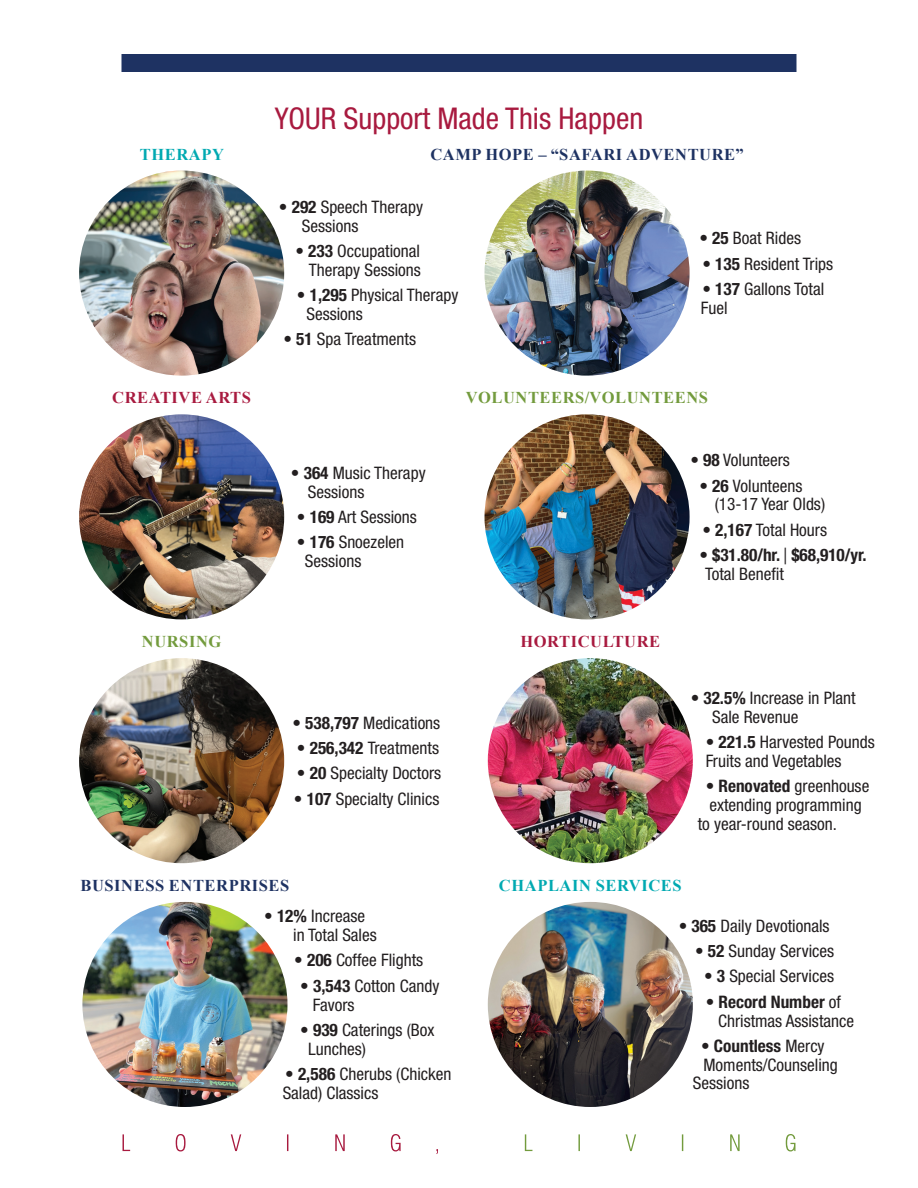
<style>
.page{position:relative;width:918px;height:1188px;background:#fff}
.page>*{position:absolute;margin:0;border:0;box-sizing:border-box;transform-origin:0 0}
.t1{font:condensed 30px "Helvetica Neue LT Std";color:#a81a3f}
.t2{font:condensed 17.25px/18.8px "Helvetica Neue LT Std";color:#231f20}
.t3{font:700 condensed 17.25px/18.8px "Helvetica Neue LT Std";color:#231f20}
.t4{font:700 16.5px "Times New Roman";letter-spacing:.035em;color:#1e3262}
.t5{font:700 16.5px "Times New Roman";letter-spacing:.035em;color:#739b3d}
.t6{font:700 16.5px "Times New Roman";letter-spacing:.035em;color:#a81a3f}
.t7{font:700 16.5px "Times New Roman";letter-spacing:.035em;color:#00a9b1}
.s1{font-weight:700}
.s2{font-weight:400}
.s3{font-weight:400;font-size:22.35px}
</style>
<div class="page">
<svg style="left:123px;top:1134px;width:315px;height:20px"></svg>
<svg style="left:525px;top:1134px;width:270px;height:17px"></svg>
<div style="left:122px;top:54px;width:674px;height:18px;background:#1e3262"></div>
<img style="left:79px;top:171px;width:205px;height:205px;border-radius:103px">
<img style="left:485px;top:171px;width:205px;height:205px;border-radius:103px">
<img style="left:79px;top:658px;width:205px;height:205px;border-radius:103px">
<img style="left:488px;top:658px;width:205px;height:205px;border-radius:103px">
<img style="left:79px;top:414px;width:205px;height:205px;border-radius:103px">
<img style="left:485px;top:414px;width:205px;height:205px;border-radius:102px">
<img style="left:82px;top:902px;width:205px;height:205px;border-radius:103px">
<img style="left:488px;top:902px;width:205px;height:205px;border-radius:103px">
<h1 class="t1" style="left:275px;top:101px;width:370px">YOUR Support Made This Happen</h1>
<p class="t7" style="left:140px;top:142px;width:86px">THERAPY</p>
<p class="t4" style="left:430px;top:142px;width:315px">CAMP HOPE – “SAFARI ADVENTURE”</p>
<p class="t2" style="left:302px;top:197px;width:123px;text-indent:-23px">• <span class="s1">292</span> Speech Therapy<br>Sessions</p>
<p class="t2" style="left:295px;top:242px;width:127px;text-align:right">• <span class="s1">233</span> Occupational<br>Therapy Sessions</p>
<p class="t2" style="left:306px;top:286px;width:154px;text-indent:-9px">• <span class="s1">1,295</span> Physical Therapy<br>Sessions</p>
<p class="t2" style="left:283px;top:330px;width:134px">• <span class="s1">51</span> Spa Treatments</p>
<p class="t2" style="left:699px;top:229px;width:103px">• <span class="s1">25</span> Boat Rides</p>
<p class="t2" style="left:702px;top:254px;width:132px">• <span class="s1">135</span> Resident Trips</p>
<p class="t2" style="left:701px;top:280px;width:125px">• <span class="s1">137</span> Gallons Total<br>Fuel</p>
<p class="t6" style="left:112px;top:386px;width:140px">CREATIVE ARTS</p>
<p class="t5" style="left:466px;top:386px;width:244px">VOLUNTEERS/VOLUNTEENS</p>
<p class="t2" style="left:308px;top:463px;width:119px;text-indent:-17px">• <span class="s1">364</span> Music Therapy<br>Sessions</p>
<p class="t2" style="left:297px;top:507px;width:121px">• <span class="s1">169</span> Art Sessions</p>
<p class="t2" style="left:305px;top:533px;width:101px;text-indent:-8px">• <span class="s1">176</span> Snoezelen<br>Sessions</p>
<p class="t5" style="left:142px;top:630px;width:81px">NURSING</p>
<p class="t6" style="left:520px;top:630px;width:141px">HORTICULTURE</p>
<p class="t2" style="left:292px;top:713px;width:149px">• <span class="s1">538,797</span> Medications</p>
<p class="t2" style="left:297px;top:739px;width:144px">• <span class="s1">256,342</span> Treatments</p>
<p class="t2" style="left:297px;top:764px;width:146px">• <span class="s1">20</span> Specialty Doctors</p>
<p class="t2" style="left:294px;top:789px;width:147px">• <span class="s1">107</span> Specialty Clinics</p>
<p class="t2" style="left:690px;top:451px;width:101px">• <span class="s1">98</span> Volunteers</p>
<p class="t2" style="left:715px;top:476px;width:112px;text-indent:-15px">• <span class="s1">26</span> Volunteens (13-17 Year Olds)</p>
<p class="t2" style="left:702px;top:520px;width:126px">• <span class="s1">2,167</span> Total Hours</p>
<p class="t3" style="left:705px;top:545px;width:163px;text-indent:-6px"><span class="s2">•</span> $31.80/hr. <span class="s3">|</span> $68,910/yr.<br><span class="s2">Total Benefit</span></p>
<p class="t2" style="left:712px;top:688px;width:145px;text-indent:-21px">• <span class="s1">32.5%</span> Increase in Plant<br>Sale Revenue</p>
<p class="t2" style="left:706px;top:732px;width:171px">• <span class="s1">221.5</span> Harvested Pounds<br>Fruits and Vegetables</p>
<p class="t2" style="left:706px;top:777px;width:165px">• <span class="s1">Renovated</span> greenhouse</p>
<p class="t2" style="left:709px;top:795px;width:154px">extending programming</p>
<p class="t2" style="left:698px;top:814px;width:141px">to year-round season.</p>
<p class="t4" style="left:80px;top:874px;width:210px">BUSINESS ENTERPRISES</p>
<p class="t7" style="left:499px;top:874px;width:184px">CHAPLAIN SERVICES</p>
<p class="t2" style="left:293px;top:907px;width:85px;text-indent:-29px">• <span class="s1">12%</span> Increase in Total Sales</p>
<p class="t2" style="left:294px;top:951px;width:130px">• <span class="s1">206</span> Coffee Flights</p>
<p class="t2" style="left:313px;top:976px;width:128px;text-indent:-12px">• <span class="s1">3,543</span> Cotton Candy<br>Favors</p>
<p class="t2" style="left:308px;top:1020px;width:128px;text-indent:-8px">• <span class="s1">939</span> Caterings (Box<br>Lunches)</p>
<p class="t2" style="left:283px;top:1064px;width:170px">• <span class="s1">2,586</span> Cherubs (Chicken<br>Salad) Classics</p>
<p class="t2" style="left:679px;top:916px;width:152px">• <span class="s1">365</span> Daily Devotionals</p>
<p class="t2" style="left:695px;top:942px;width:141px">• <span class="s1">52</span> Sunday Services</p>
<p class="t2" style="left:704px;top:967px;width:131px">• <span class="s1">3</span> Special Services</p>
<p class="t2" style="left:718px;top:992px;width:138px;text-indent:-12px">• <span class="s1">Record Number</span> of<br>Christmas Assistance</p>
<p class="t3" style="left:701px;top:1036px;width:125px"><span class="s2">•</span> Countless <span class="s2">Mercy</span></p>
<p class="t2" style="left:703px;top:1055px;width:136px">Moments/Counseling</p>
<p class="t2" style="left:693px;top:1074px;width:58px">Sessions</p>
</div>
